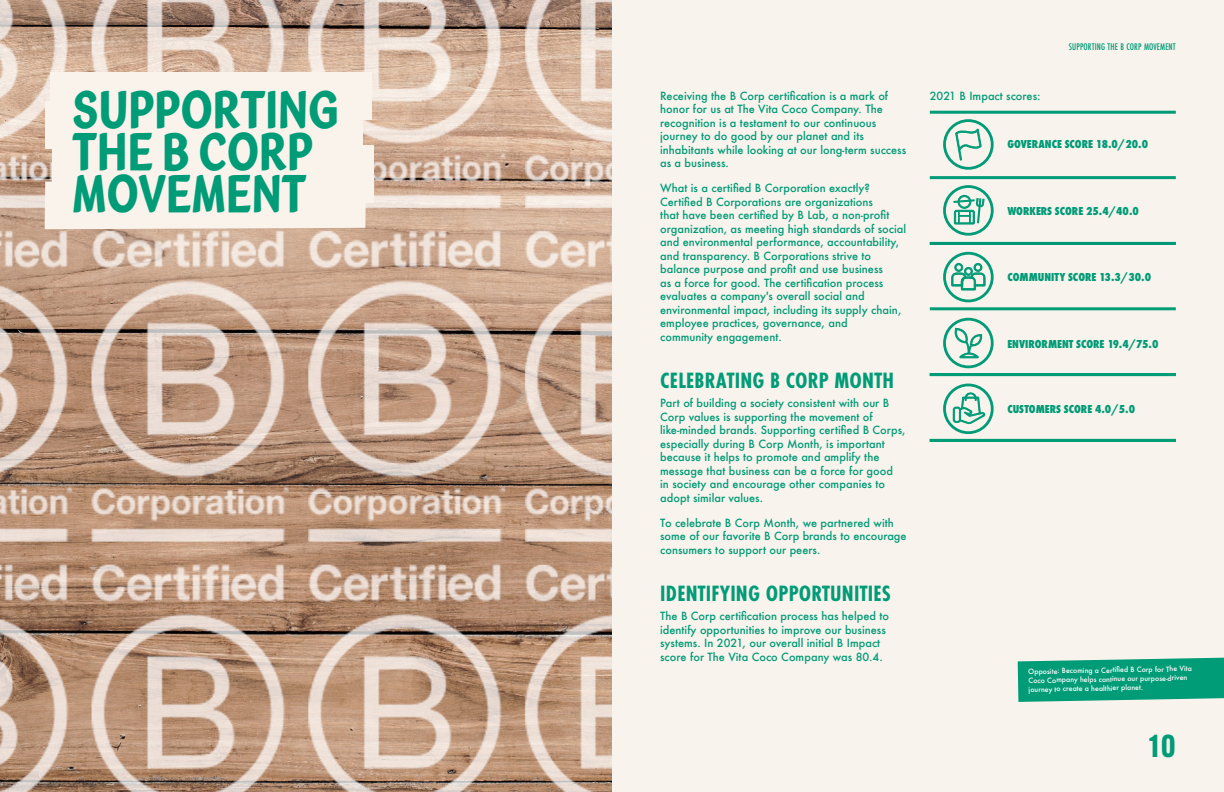
<style>
.page{position:relative;width:1224px;height:792px;background:#f8f3ec}
.page>*{position:absolute;margin:0;border:0;box-sizing:border-box;transform-origin:0 0}
.t1{font:48px/42px "Vita Hand V1 p 1";color:#009b77}
.t2{font:700 31px "Alternate Gothic ATF";color:#009b77}
.t3{font:700 23px "Futura PT Cond";letter-spacing:.01em;color:#009b77}
.t4{font:800 12px "Futura PT Cond";color:#009b77}
.t5{font:500 11px/13.5px "Futura";color:#009b77}
.t6{font:500 10px "Futura PT Cond";letter-spacing:.01em;color:#009b77}
.t7{font:500 7px/9px "Futura";color:#fefefe}
</style>
<div class="page">
<img style="left:0;top:0;width:612px;height:792px">
<div style="left:50px;top:72px;width:321px;height:48px;background:#f9f3ec"></div>
<div style="left:52px;top:145px;width:321px;height:57px;background:#f9f3ec"></div>
<svg style="left:45px;top:180px;width:321px;height:49px"></svg>
<div style="left:45px;top:102px;width:318px;height:47px;background:#f9f3ec"></div>
<div style="left:943px;top:119px;width:51px;height:51px;border:3px solid #009b77;border-radius:50%"></div>
<div style="left:943px;top:252px;width:51px;height:50px;border:3px solid #009b77;border-radius:50%"></div>
<div style="left:943px;top:185px;width:51px;height:51px;border:3px solid #009b77;border-radius:50%"></div>
<div style="left:943px;top:318px;width:51px;height:50px;border:3px solid #009b77;border-radius:50%"></div>
<div style="left:943px;top:384px;width:51px;height:50px;border:3px solid #009b77;border-radius:50%"></div>
<hr style="left:930px;top:111px;width:246px;height:3px;background:#009b77">
<hr style="left:930px;top:176px;width:246px;height:3px;background:#009b77">
<hr style="left:930px;top:307px;width:246px;height:3px;background:#009b77">
<hr style="left:930px;top:242px;width:246px;height:3px;background:#009777">
<hr style="left:930px;top:373px;width:246px;height:3px;background:#009b77">
<hr style="left:930px;top:439px;width:246px;height:3px;background:#009b77">
<svg style="left:953px;top:194px;width:32px;height:31px"></svg>
<svg style="left:952px;top:327px;width:34px;height:98px"></svg>
<svg style="left:955px;top:121px;width:27px;height:40px"></svg>
<svg style="left:951px;top:263px;width:35px;height:29px"></svg>
<svg style="left:1018px;top:658px;width:206px;height:44px;background:#13a280"></svg>
<h1 class="t1" style="left:73px;top:88px;width:268px">SUPPORTING<br>THE B CORP<br>MOVEMENT</h1>
<p class="t5" style="left:660px;top:89px;width:248px">Receiving the B Corp certification is a mark of honor for us at The Vita Coco Company. The recognition is a testament to our continuous journey to do good by our planet and its inhabitants while looking at our long-term success as a business.</p>
<p class="t5" style="left:660px;top:181px;width:247px">What is a certified B Corporation exactly?<br>Certified B Corporations are organizations<br>that have been certified by B Lab, a non-profit organization, as meeting high standards of social and environmental performance, accountability, and transparency. B Corporations strive to balance purpose and profit and use business<br>as a force for good. The certification process evaluates a company's overall social and environmental impact, including its supply chain, employee practices, governance, and<br>community engagement.</p>
<h3 class="t3" style="left:660px;top:367px;width:235px">CELEBRATING B CORP MONTH</h3>
<p class="t5" style="left:660px;top:396px;width:247px">Part of building a society consistent with our B Corp values is supporting the movement of like-minded brands. Supporting certified B Corps, especially during B Corp Month, is important because it helps to promote and amplify the message that business can be a force for good<br>in society and encourage other companies to adopt similar values.</p>
<p class="t5" style="left:660px;top:516px;width:248px">To celebrate B Corp Month, we partnered with some of our favorite B Corp brands to encourage consumers to support our peers.</p>
<h3 class="t3" style="left:660px;top:580px;width:232px">IDENTIFYING OPPORTUNITIES</h3>
<p class="t5" style="left:660px;top:609px;width:230px">The B Corp certification process has helped to identify opportunities to improve our business systems. In 2021, our overall initial B Impact score for The Vita Coco Company was 80.4.</p>
<p class="t5" style="left:930px;top:89px;width:112px">2021 B Impact scores:</p>
<p class="t6" style="left:1069px;top:41px;width:108px">SUPPORTING THE B CORP MOVEMENT</p>
<p class="t4" style="left:1007px;top:137px;width:142px">GOVERANCE SCORE 18.0/20.0</p>
<p class="t4" style="left:1007px;top:204px;width:133px">WORKERS SCORE 25.4/40.0</p>
<p class="t4" style="left:1007px;top:270px;width:145px">COMMUNITY SCORE 13.3/30.0</p>
<p class="t4" style="left:1007px;top:337px;width:153px">ENVIRORMENT SCORE 19.4/75.0</p>
<p class="t4" style="left:1007px;top:402px;width:129px">CUSTOMERS SCORE 4.0/5.0</p>
<p class="t7" style="left:1028px;top:667px;width:165px;rotate:-1deg">Opposite: Becoming a Certifi ed B Corp for The Vita<br>Coco Company helps continue our purpose-driven journey to create a healthier planet.</p>
<h2 class="t2" style="left:1149px;top:727px;width:28px">10</h2>
</div>
